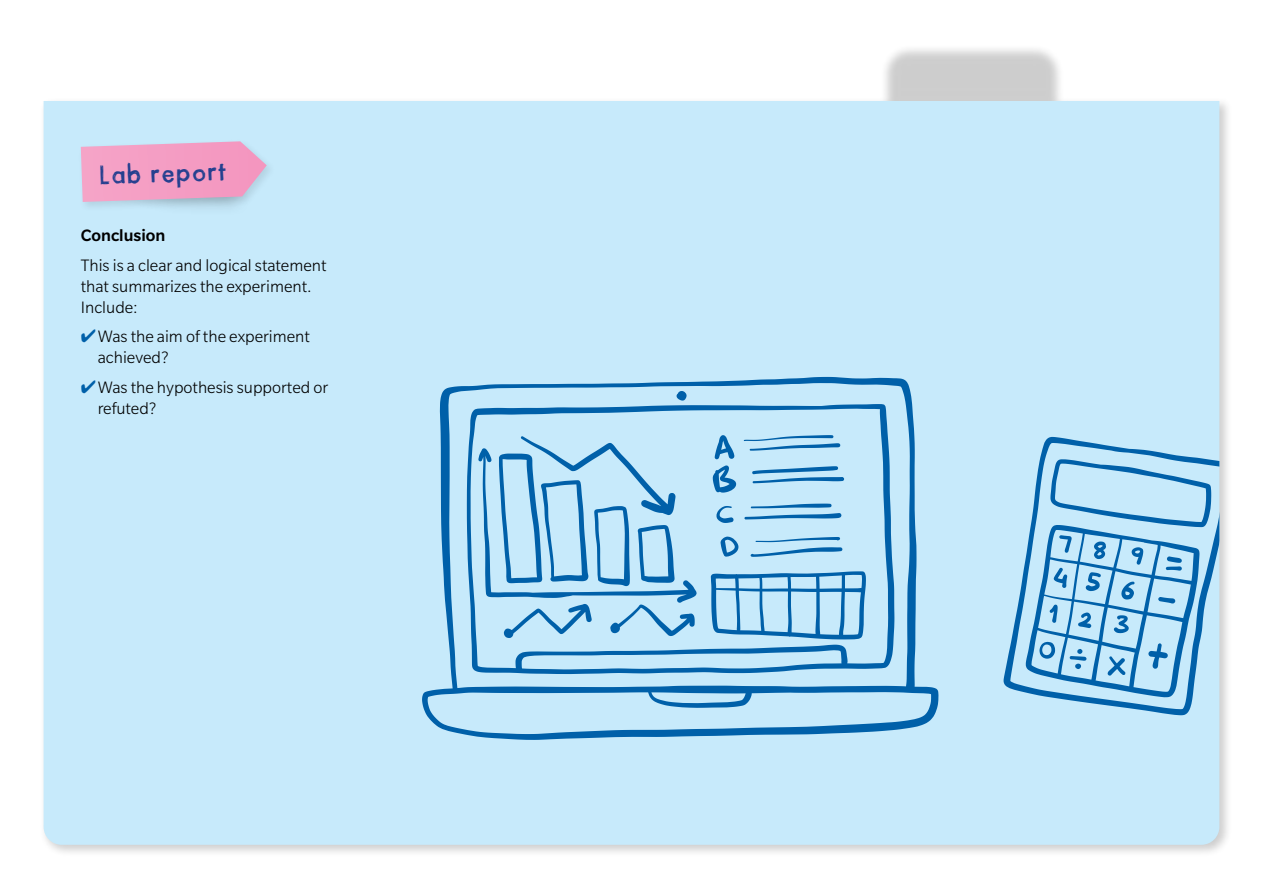
<style>
.page{position:relative;width:1263px;height:893px;background:#fff}
.page>*{position:absolute;margin:0;border:0;box-sizing:border-box;transform-origin:0 0}
.t1{font:25.2px "Itsa Sketch";color:#25408f}
.t2{font:300 18px/21px "Slate Std";color:#000}
.t3{font:500 18px "Slate Std";color:#000}
.s1{color:#0060a9}
</style>
<div class="page">
<div style="left:40px;top:44px;width:1192px;height:813px;background:#000;opacity:.2"></div>
<div style="left:44px;top:101px;width:1175px;height:744px;background:#c7eafb"></div>
<svg style="left:1003px;top:437px;width:216px;height:278px;background:#a7d3ed"></svg>
<svg style="left:1026px;top:459px;width:185px;height:238px;background:#95c7e6"></svg>
<div style="left:77px;top:139px;width:175px;height:78px;background:#c7eafb"></div>
<div style="left:78px;top:139px;width:199px;height:73px;background:#000;opacity:.1"></div>
<svg style="left:81px;top:141px;width:186px;height:61px;background:#eba7ca"></svg>
<svg style="left:422px;top:377px;width:516px;height:363px;background:#a0cfeb"></svg>
<svg style="left:467px;top:404px;width:427px;height:270px;background:#a7d3ed"></svg>
<svg style="left:676px;top:391px;width:11px;height:10px"></svg>
<svg style="left:715px;top:435px;width:19px;height:24px"></svg>
<svg style="left:744px;top:435px;width:96px;height:16px;background:#8fc3e3"></svg>
<svg style="left:713px;top:465px;width:23px;height:28px"></svg>
<svg style="left:752px;top:466px;width:92px;height:17px;background:#7bb5db"></svg>
<svg style="left:716px;top:506px;width:18px;height:17px"></svg>
<svg style="left:744px;top:504px;width:97px;height:15px"></svg>
<svg style="left:720px;top:537px;width:18px;height:20px"></svg>
<svg style="left:750px;top:537px;width:92px;height:20px;background:#95c7e6"></svg>
<svg style="left:711px;top:571px;width:155px;height:68px;background:#8ec2e3"></svg>
<svg style="left:478px;top:436px;width:218px;height:202px;background:#a2d0eb"></svg>
<h1 class="t1" style="left:98px;top:163px;width:131px;rotate:-2deg">Lab report</h1>
<p class="t3" style="left:81px;top:226px;width:86px">Conclusion</p>
<p class="t2" style="left:81px;top:255px;width:247px">This is a clear and logical statement that summarizes the experiment.<br>Include:</p>
<p class="t2" style="left:98px;top:326px;width:214px;text-indent:-17px"><span class="s1">✔</span>Was the aim of the experiment achieved?</p>
<p class="t2" style="left:98px;top:377px;width:232px;text-indent:-17px"><span class="s1">✔</span>Was the hypothesis supported or refuted?</p>
</div>
